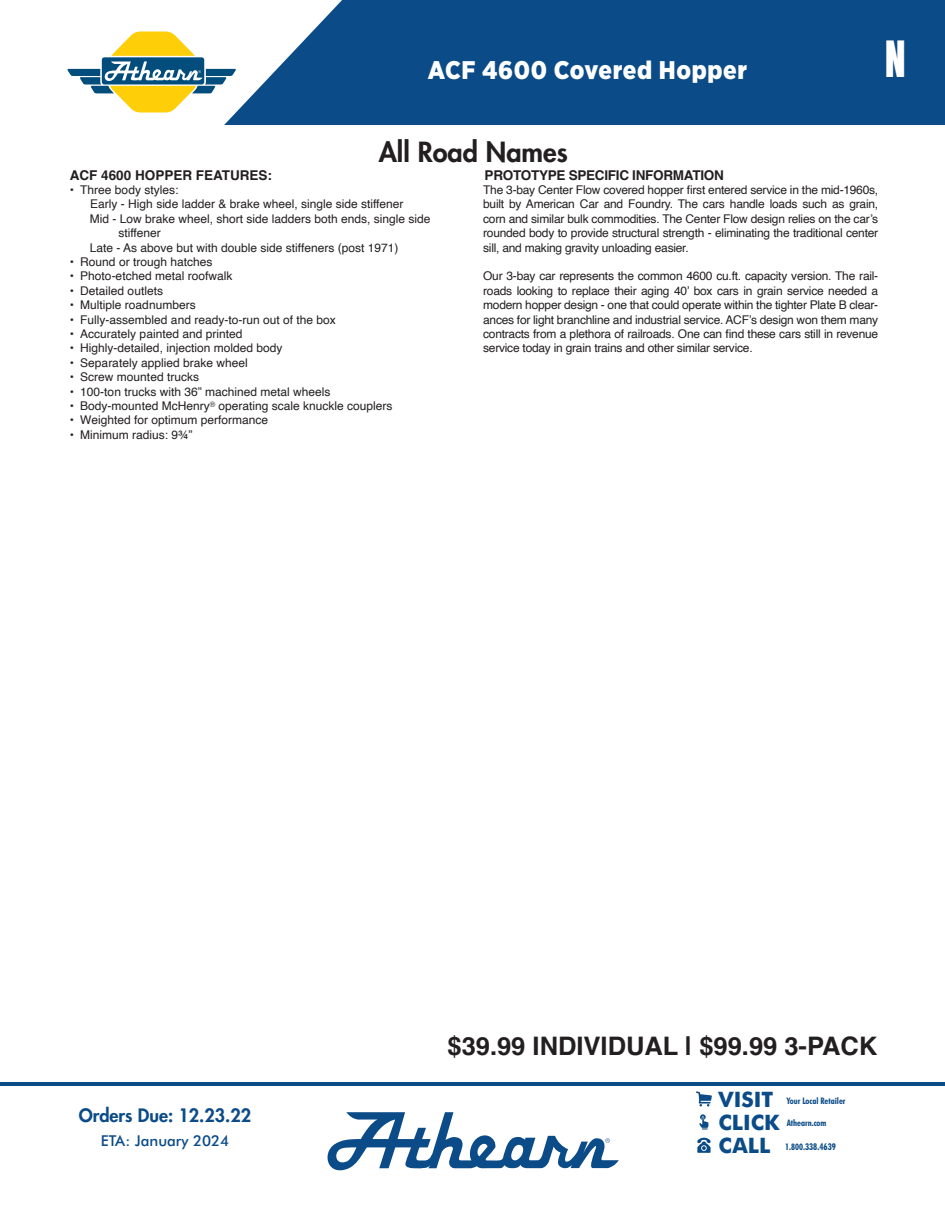
<style>
.page{position:relative;width:945px;height:1215px;background:#fff}
.page>*{position:absolute;margin:0;border:0;box-sizing:border-box;transform-origin:0 0}
.t1{font:700 45px "Compacta BT";color:#fff}
.t2{font:800 27px "Futura";color:#231f20}
.t3{font:700 25.5px "Helvetica";color:#231f20}
.t4{font:900 25.5px "Gotham Narrow";letter-spacing:.025em;color:#fff}
.t5{font:700 21.3px/23px "Futura BT";color:#0b4b87}
.t6{font:800 18px "Futura";color:#0b4b87}
.t7{font:500 15px "Futura BT";color:#0b4b87}
.t8{font:700 13.5px "Helvetica";letter-spacing:-.02em;color:#231f20}
.t9{font:700 13.5px "Helvetica";color:#231f20}
.t10{font:12px/14.4px "Helvetica";color:#231f20;text-align:justify}
.t11{font:700 condensed 9.3px "Futura BT";color:#0b4b87}
.t12{font:700 condensed 9px "Futura BT";color:#0b4b87}
.s1{font-size:9px}
</style>
<div class="page">
<hr style="left:0;top:1082px;width:945px;height:4px;background:#0b4b87">
<svg style="left:67px;top:32px;width:157px;height:81px"></svg>
<svg style="left:327px;top:1112px;width:292px;height:59px"></svg>
<svg style="left:224px;top:0;width:721px;height:125px;background:#1e5990"></svg>
<svg style="left:696px;top:1091px;width:16px;height:15px"></svg>
<svg style="left:699px;top:1114px;width:10px;height:16px"></svg>
<svg style="left:697px;top:1138px;width:14px;height:15px"></svg>
<h3 class="t4" style="left:428px;top:53px;width:321px">ACF 4600 Covered Hopper</h3>
<h1 class="t1" style="left:885px;top:32px;width:23px">N</h1>
<h2 class="t2" style="left:379px;top:134px;width:191px">All Road Names</h2>
<p class="t9" style="left:70px;top:167px;width:204px">ACF 4600 HOPPER FEATURES:</p>
<p class="t10" style="left:70px;top:183px;width:110px">• Three body styles:</p>
<p class="t10" style="left:90px;top:197px;width:315px">Early - High side ladder &amp; brake wheel, single side stiffener</p>
<p class="t10" style="left:90px;top:212px;width:342px">Mid - Low brake wheel, short side ladders both ends, single side</p>
<p class="t10" style="left:119px;top:226px;width:44px">stiffener</p>
<p class="t10" style="left:90px;top:241px;width:310px">Late - As above but with double side stiffeners (post 1971)</p>
<p class="t10" style="left:70px;top:255px;width:144px">• Round or trough hatches</p>
<p class="t10" style="left:70px;top:269px;width:164px">• Photo-etched metal roofwalk</p>
<p class="t10" style="left:70px;top:284px;width:95px">• Detailed outlets</p>
<p class="t10" style="left:70px;top:298px;width:127px">• Multiple roadnumbers</p>
<p class="t10" style="left:70px;top:313px;width:267px">• Fully-assembled and ready-to-run out of the box</p>
<p class="t10" style="left:70px;top:327px;width:174px">• Accurately painted and printed</p>
<p class="t10" style="left:70px;top:341px;width:214px">• Highly-detailed, injection molded body</p>
<p class="t10" style="left:70px;top:356px;width:179px">• Separately applied brake wheel</p>
<p class="t10" style="left:70px;top:370px;width:131px">• Screw mounted trucks</p>
<p class="t10" style="left:70px;top:385px;width:262px">• 100-ton trucks with 36” machined metal wheels</p>
<p class="t10" style="left:70px;top:399px;width:324px">• Body-mounted McHenry<sup>®</sup> operating scale knuckle couplers</p>
<p class="t10" style="left:70px;top:413px;width:200px">• Weighted for optimum performance</p>
<p class="t10" style="left:70px;top:428px;width:124px">• Minimum radius: 9¾”</p>
<p class="t8" style="left:485px;top:167px;width:241px">PROTOTYPE SPECIFIC INFORMATION</p>
<p class="t10" style="left:483px;top:183px;width:397px">The 3-bay Center Flow covered hopper first entered service in the mid-1960s, built by American Car and Foundry. The cars handle loads such as grain, corn and similar bulk commodities. The Center Flow design relies on the car’s rounded body to provide structural strength - eliminating the traditional center sill, and making gravity unloading easier.</p>
<p class="t10" style="left:483px;top:269px;width:397px">Our 3-bay car represents the common 4600 cu.ft. capacity version. The rail&shy;roads looking to replace their aging 40’ box cars in grain service needed a modern hopper design - one that could operate within the tighter Plate B clear&shy;ances for light branchline and industrial service. ACF’s design won them many contracts from a plethora of railroads. One can find these cars still in revenue service today in grain trains and other similar service.</p>
<h3 class="t6" style="left:79px;top:1103px;width:174px">Orders Due: 12.23.22</h3>
<p class="t7" style="left:101px;top:1132px;width:130px">ETA: January 2024</p>
<h3 class="t3" style="left:448px;top:1030px;width:431px">$39.99 INDIVIDUAL | $99.99 3-PACK</h3>
<h3 class="t5" style="left:719px;top:1088px;width:63px">VISIT<br>CLICK<br>CALL</h3>
<p class="t12" style="left:787px;top:1095px;width:60px">Your Local Retailer</p>
<p class="t12" style="left:787px;top:1117px;width:41px">Athearn.com</p>
<p class="t11" style="left:785px;top:1141px;width:52px"><span class="s1">1.800.</span>338.4639</p>
</div>
